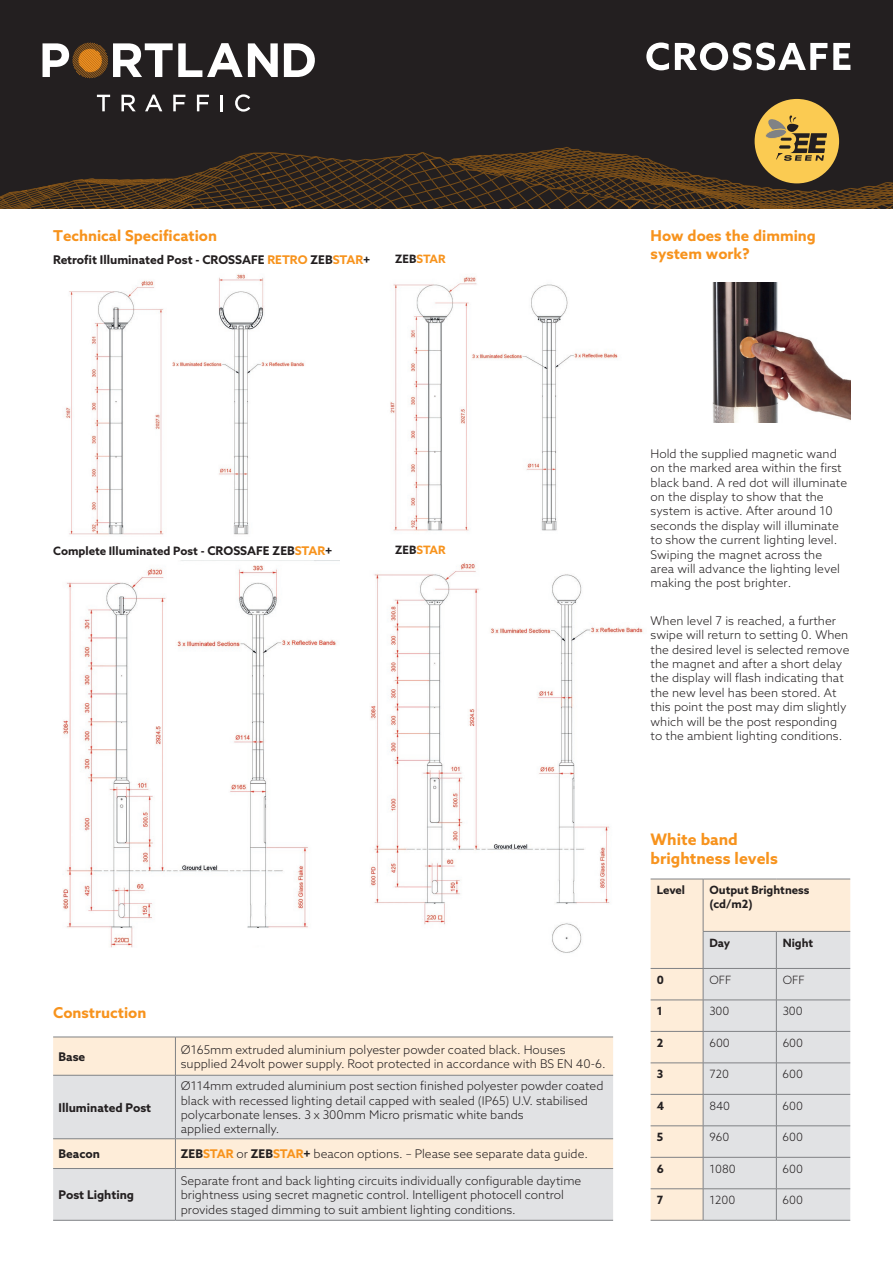
<style>
.page{position:relative;width:893px;height:1263px;background:#fff}
.page>*{position:absolute;margin:0;border:0;box-sizing:border-box;transform-origin:0 0}
.t1{font:700 15.9px/19px "Azo Sans";color:#f7931d}
.t2{font:700 15px/18px "Azo Sans";color:#f7931d}
.t3{font:300 12px/14.4px "Azo Sans";color:#231f20}
.t4{font:700 12px "Azo Sans";color:#231f20}
.t5{font:700 11.55px "Azo Sans";color:#231f20}
.t6{font:700 11.55px "Azo Sans";color:#f7931d}
.t7{font:300 11.4px "Azo Sans";color:#231f20}
.t8{font:700 11.4px/13.6px "Azo Sans";color:#231f20}
.s1{color:#f7931d}
.s2{color:#231f20}
.s3{font-size:12px}
.s4{font-size:12px;color:#f7931d}
.s5{font-weight:700}
.s6{font-weight:700;color:#f7931d}
</style>
<div class="page">
<img style="left:370px;top:562px;width:273px;height:391px">
<div style="left:0;top:0;width:893px;height:208px;background:#231f20"></div>
<div style="left:53px;top:1038px;width:560px;height:37px;background:#feedd9"></div>
<svg style="left:53px;top:1076px;width:560px;height:144px;background:#e6e3e1"></svg>
<hr style="left:53px;top:1075px;width:122px;height:1px;background:#808285">
<hr style="left:175px;top:1075px;width:438px;height:1px;background:#808285">
<hr style="left:53px;top:1138px;width:122px;height:1px;background:#808285">
<hr style="left:175px;top:1138px;width:438px;height:1px;background:#808285">
<hr style="left:53px;top:1168px;width:122px;height:1px;background:#808285">
<hr style="left:175px;top:1168px;width:438px;height:1px;background:#808285">
<hr style="left:53px;top:1037px;width:122px;height:1px;background:#808285">
<hr style="left:175px;top:1037px;width:438px;height:1px;background:#808285">
<hr style="left:175px;top:1037px;width:1px;height:38px;background:#808285">
<hr style="left:175px;top:1075px;width:1px;height:63px;background:#808285">
<svg style="left:175px;top:1139px;width:1px;height:29px"></svg>
<hr style="left:175px;top:1169px;width:1px;height:51px;background:#808285">
<hr style="left:53px;top:1220px;width:122px;height:1px;background:#808285">
<hr style="left:175px;top:1220px;width:438px;height:1px;background:#808285">
<div style="left:651px;top:880px;width:199px;height:340px;background:#feedd9"></div>
<div style="left:704px;top:932px;width:146px;height:288px;background:#e1e2e4"></div>
<hr style="left:703px;top:931px;width:1px;height:37px;background:#808285">
<hr style="left:776px;top:931px;width:1px;height:37px;background:#808285">
<hr style="left:651px;top:968px;width:52px;height:1px;background:#808285">
<hr style="left:703px;top:968px;width:73px;height:1px;background:#808285">
<hr style="left:703px;top:969px;width:1px;height:31px;background:#808285">
<hr style="left:776px;top:968px;width:74px;height:1px;background:#808285">
<hr style="left:776px;top:969px;width:1px;height:31px;background:#808285">
<hr style="left:651px;top:1000px;width:52px;height:1px;background:#808285">
<hr style="left:703px;top:1000px;width:73px;height:1px;background:#808285">
<hr style="left:703px;top:1000px;width:1px;height:31px;background:#808285">
<hr style="left:776px;top:1000px;width:74px;height:1px;background:#808285">
<hr style="left:776px;top:1000px;width:1px;height:31px;background:#808285">
<hr style="left:651px;top:1031px;width:52px;height:1px;background:#808285">
<hr style="left:703px;top:1031px;width:73px;height:1px;background:#808285">
<hr style="left:703px;top:1031px;width:1px;height:32px;background:#808285">
<hr style="left:776px;top:1031px;width:74px;height:1px;background:#808285">
<hr style="left:776px;top:1031px;width:1px;height:32px;background:#808285">
<hr style="left:651px;top:1062px;width:52px;height:1px;background:#808285">
<hr style="left:703px;top:1062px;width:73px;height:1px;background:#808285">
<hr style="left:703px;top:1063px;width:1px;height:31px;background:#808285">
<hr style="left:776px;top:1062px;width:74px;height:1px;background:#808285">
<hr style="left:776px;top:1063px;width:1px;height:31px;background:#808285">
<hr style="left:651px;top:1094px;width:52px;height:1px;background:#808285">
<hr style="left:703px;top:1094px;width:73px;height:1px;background:#808285">
<hr style="left:703px;top:1094px;width:1px;height:31px;background:#808285">
<hr style="left:776px;top:1094px;width:74px;height:1px;background:#808285">
<hr style="left:776px;top:1094px;width:1px;height:31px;background:#808285">
<hr style="left:651px;top:1125px;width:52px;height:1px;background:#808285">
<hr style="left:703px;top:1125px;width:73px;height:1px;background:#808285">
<hr style="left:703px;top:1126px;width:1px;height:31px;background:#808285">
<hr style="left:776px;top:1125px;width:74px;height:1px;background:#808285">
<hr style="left:776px;top:1126px;width:1px;height:31px;background:#808285">
<hr style="left:651px;top:1157px;width:52px;height:1px;background:#808285">
<hr style="left:703px;top:1157px;width:73px;height:1px;background:#808285">
<hr style="left:703px;top:1157px;width:1px;height:31px;background:#808285">
<hr style="left:776px;top:1157px;width:74px;height:1px;background:#808285">
<hr style="left:776px;top:1157px;width:1px;height:31px;background:#808285">
<hr style="left:651px;top:1188px;width:52px;height:1px;background:#808285">
<hr style="left:703px;top:1188px;width:73px;height:1px;background:#808285">
<hr style="left:703px;top:1189px;width:1px;height:31px;background:#808285">
<hr style="left:776px;top:1188px;width:74px;height:1px;background:#808285">
<hr style="left:776px;top:1189px;width:1px;height:31px;background:#808285">
<hr style="left:651px;top:879px;width:52px;height:1px;background:#808285">
<hr style="left:703px;top:879px;width:1px;height:52px;background:#808285">
<hr style="left:703px;top:879px;width:73px;height:1px;background:#808285">
<hr style="left:776px;top:879px;width:74px;height:1px;background:#808285">
<hr style="left:703px;top:931px;width:73px;height:1px;background:#808285">
<hr style="left:776px;top:931px;width:74px;height:1px;background:#808285">
<hr style="left:651px;top:1220px;width:52px;height:1px;background:#808285">
<hr style="left:703px;top:1220px;width:73px;height:1px;background:#808285">
<hr style="left:776px;top:1220px;width:74px;height:1px;background:#808285">
<img style="left:390px;top:276px;width:228px;height:255px">
<svg style="left:0;top:94px;width:893px;height:115px"></svg>
<svg style="left:284px;top:43px;width:31px;height:34px"></svg>
<svg style="left:43px;top:43px;width:235px;height:35px"></svg>
<img style="left:63px;top:560px;width:276px;height:388px">
<img style="left:66px;top:274px;width:238px;height:261px">
<img style="left:712px;top:282px;width:138px;height:140px">
<svg style="left:646px;top:43px;width:23px;height:27px"></svg>
<svg style="left:675px;top:43px;width:152px;height:27px"></svg>
<svg style="left:833px;top:43px;width:17px;height:27px"></svg>
<p class="t2" style="left:53px;top:226px;width:165px">Technical Specification</p>
<p class="t4" style="left:53px;top:252px;width:319px">Retrofit Illuminated Post - CROSSAFE <span class="s1">RETRO</span> ZEB<span class="s1">STAR</span>+</p>
<p class="t6" style="left:395px;top:252px;width:52px"><span class="s2">ZEB</span>STAR</p>
<p class="t2" style="left:651px;top:226px;width:167px">How does the dimming system work?</p>
<p class="t5" style="left:53px;top:543px;width:281px">Complete Illuminated Post - <span class="s3">CROSSAFE ZEB</span><span class="s4">STAR</span><span class="s3">+</span></p>
<p class="t6" style="left:395px;top:542px;width:52px"><span class="s2">ZEB</span>STAR</p>
<p class="t2" style="left:53px;top:1003px;width:95px">Construction</p>
<p class="t4" style="left:59px;top:1048px;width:28px">Base</p>
<p class="t3" style="left:181px;top:1042px;width:426px">Ø165mm extruded aluminium polyester powder coated black. Houses supplied 24volt power supply. Root protected in accordance with BS EN 40-6.</p>
<p class="t4" style="left:59px;top:1099px;width:94px">Illuminated Post</p>
<p class="t3" style="left:181px;top:1078px;width:424px">Ø114mm extruded aluminium post section finished polyester powder coated black with recessed lighting detail capped with sealed (IP65) U.V. stabilised polycarbonate lenses. 3 x 300mm Micro prismatic white bands<br>applied externally.</p>
<p class="t4" style="left:59px;top:1146px;width:43px">Beacon</p>
<p class="t3" style="left:181px;top:1147px;width:409px"><span class="s5">ZEB</span><span class="s6">STAR</span> or <span class="s5">ZEB</span><span class="s6">STAR</span><span class="s5">+</span> beacon options. – Please see separate data guide.</p>
<p class="t4" style="left:59px;top:1187px;width:77px">Post Lighting</p>
<p class="t3" style="left:181px;top:1173px;width:402px">Separate front and back lighting circuits individually configurable daytime brightness using secret magnetic control. Intelligent photocell control provides staged dimming to suit ambient lighting conditions.</p>
<p class="t3" style="left:651px;top:446px;width:198px">Hold the supplied magnetic wand on the marked area within the first black band. A red dot will illuminate on the display to show that the system is active. After around 10 seconds the display will illuminate to show the current lighting level.<br>Swiping the magnet across the area will advance the lighting level making the post brighter.</p>
<p class="t3" style="left:651px;top:613px;width:200px">When level 7 is reached, a further swipe will return to setting 0. When the desired level is selected remove the magnet and after a short delay the display will flash indicating that the new level has been stored. At this point the post may dim slightly which will be the post responding to the ambient lighting conditions.</p>
<h1 class="t1" style="left:651px;top:830px;width:129px">White band brightness levels</h1>
<p class="t8" style="left:657px;top:883px;width:30px">Level</p>
<p class="t8" style="left:709px;top:883px;width:102px">Output Brightness (cd/m2)</p>
<p class="t8" style="left:709px;top:936px;width:22px">Day</p>
<p class="t8" style="left:783px;top:936px;width:32px">Night</p>
<p class="t8" style="left:657px;top:973px;width:9px">0</p>
<p class="t7" style="left:709px;top:972px;width:24px">OFF</p>
<p class="t7" style="left:783px;top:972px;width:24px">OFF</p>
<p class="t8" style="left:657px;top:1004px;width:7px">1</p>
<p class="t7" style="left:709px;top:1004px;width:22px">300</p>
<p class="t7" style="left:783px;top:1004px;width:22px">300</p>
<p class="t8" style="left:657px;top:1036px;width:8px">2</p>
<p class="t7" style="left:709px;top:1035px;width:22px">600</p>
<p class="t7" style="left:783px;top:1035px;width:22px">600</p>
<p class="t8" style="left:657px;top:1067px;width:8px">3</p>
<p class="t7" style="left:709px;top:1067px;width:21px">720</p>
<p class="t7" style="left:783px;top:1067px;width:22px">600</p>
<p class="t8" style="left:657px;top:1098px;width:9px">4</p>
<p class="t7" style="left:709px;top:1098px;width:22px">840</p>
<p class="t7" style="left:783px;top:1098px;width:22px">600</p>
<p class="t8" style="left:657px;top:1130px;width:8px">5</p>
<p class="t7" style="left:709px;top:1130px;width:22px">960</p>
<p class="t7" style="left:783px;top:1130px;width:22px">600</p>
<p class="t8" style="left:657px;top:1161px;width:9px">6</p>
<p class="t7" style="left:709px;top:1161px;width:28px">1080</p>
<p class="t7" style="left:783px;top:1161px;width:22px">600</p>
<p class="t8" style="left:657px;top:1193px;width:8px">7</p>
<p class="t7" style="left:709px;top:1192px;width:27px">1200</p>
<p class="t7" style="left:783px;top:1192px;width:22px">600</p>
</div>
